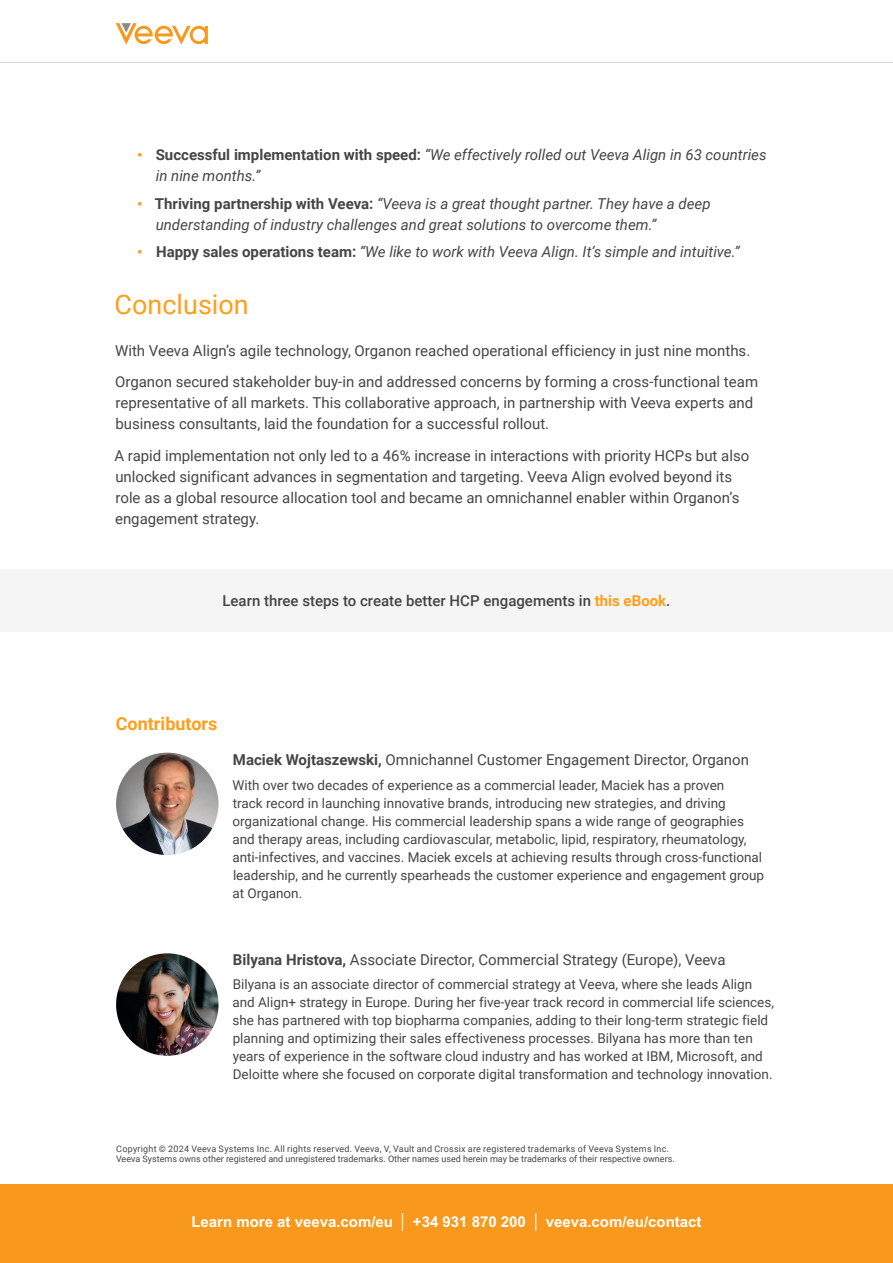
<style>
.page{position:relative;width:893px;height:1263px;background:#fff}
.page>*{position:absolute;margin:0;border:0;box-sizing:border-box;transform-origin:0 0}
.t1{font:27px "Roboto";color:#ff9e1a}
.t2{font:700 18px "Roboto";color:#ff9e1a}
.t3{font:15px/21px "Roboto";color:#444545}
.t4{font:italic 15px/21px "Roboto";color:#444545}
.t5{font:700 15px "Arial MT Std";color:#fff}
.t6{font:500 15px "Roboto";color:#444545}
.t7{font:13.5px/18px "Roboto";color:#444545}
.t8{font:9px/10.5px "Roboto";color:#444545}
.s1{font-family:"Arial MT Std";font-weight:300;font-style:normal;color:#ff9e1a}
.s2{font-weight:700;font-style:normal}
.s3{font-weight:700;color:#ff9e1a}
.s4{font-weight:700}
.s5{font-weight:300;font-size:19.5px}
</style>
<div class="page">
<svg style="left:116px;top:23px;width:92px;height:22px"></svg>
<hr style="left:0;top:62px;width:893px;height:1px;background:#d9d9d9">
<div style="left:0;top:1185px;width:893px;height:78px;background:#f8991d"></div>
<img style="left:116px;top:953px;width:103px;height:103px;border-radius:51px">
<img style="left:116px;top:753px;width:103px;height:102px;border-radius:51px">
<div style="left:0;top:569px;width:893px;height:62px;background:#f5f5f5"></div>
<p class="t4" style="left:156px;top:143px;width:612px;text-indent:-20px"><span class="s1">•</span> <span class="s2">Successful implementation with speed:</span> “We effectively rolled out Veeva Align in 63 countries in nine months.”</p>
<p class="t4" style="left:156px;top:192px;width:556px;text-indent:-20px"><span class="s1">•</span> <span class="s2">Thriving partnership with Veeva:</span> “Veeva is a great thought partner. They have a deep understanding of industry challenges and great solutions to overcome them.”</p>
<p class="t4" style="left:136px;top:241px;width:605px"><span class="s1">•</span> <span class="s2">Happy sales operations team:</span> “We like to work with Veeva Align. It’s simple and intuitive.”</p>
<h1 class="t1" style="left:115px;top:286px;width:136px">Conclusion</h1>
<p class="t3" style="left:115px;top:334px;width:644px;line-height:31.8px">With Veeva Align’s agile technology, Organon reached operational efficiency in just nine months.<br>Organon secured stakeholder buy-in and addressed concerns by forming a cross-functional team</p>
<p class="t3" style="left:116px;top:392px;width:639px">representative of all markets. This collaborative approach, in partnership with Veeva experts and business consultants, laid the foundation for a successful rollout.</p>
<p class="t3" style="left:114px;top:445px;width:636px">A rapid implementation not only led to a 46% increase in interactions with priority HCPs but also unlocked significant advances in segmentation and targeting. Veeva Align evolved beyond its role as a global resource allocation tool and became an omnichannel enabler within Organon’s engagement strategy.</p>
<p class="t6" style="left:222px;top:590px;width:449px">Learn three steps to create better HCP engagements in <span class="s3">this eBook</span>.</p>
<h2 class="t2" style="left:116px;top:710px;width:103px">Contributors</h2>
<p class="t3" style="left:233px;top:749px;width:518px"><span class="s4">Maciek Wojtaszewski,</span> Omnichannel Customer Engagement Director, Organon</p>
<p class="t7" style="left:232px;top:776px;width:533px">With over two decades of experience as a commercial leader, Maciek has a proven<br>track record in launching innovative brands, introducing new strategies, and driving organizational change. His commercial leadership spans a wide range of geographies and therapy areas, including cardiovascular, metabolic, lipid, respiratory, rheumatology, anti-infectives, and vaccines. Maciek excels at achieving results through cross-functional leadership, and he currently spearheads the customer experience and engagement group at Organon.</p>
<p class="t3" style="left:233px;top:948px;width:494px"><span class="s4">Bilyana Hristova,</span> Associate Director, Commercial Strategy (Europe), Veeva</p>
<p class="t7" style="left:232px;top:975px;width:543px">Bilyana is an associate director of commercial strategy at Veeva, where she leads Align and Align+ strategy in Europe. During her five-year track record in commercial life sciences, she has partnered with top biopharma companies, adding to their long-term strategic field planning and optimizing their sales effectiveness processes. Bilyana has more than ten years of experience in the software cloud industry and has worked at IBM, Microsoft, and Deloitte where she focused on corporate digital transformation and technology innovation.</p>
<p class="t8" style="left:116px;top:1143px;width:560px">Copyright © 2024 Veeva Systems Inc. All rights reserved. Veeva, V, Vault and Crossix are registered trademarks of Veeva Systems Inc.<br>Veeva Systems owns other registered and unregistered trademarks. Other names used herein may be trademarks of their respective owners.</p>
<p class="t5" style="left:191px;top:1212px;width:512px">Learn more at veeva.com/eu <span class="s5">|</span> +34 931 870 200 <span class="s5">|</span> veeva.com/eu/contact</p>
</div>
